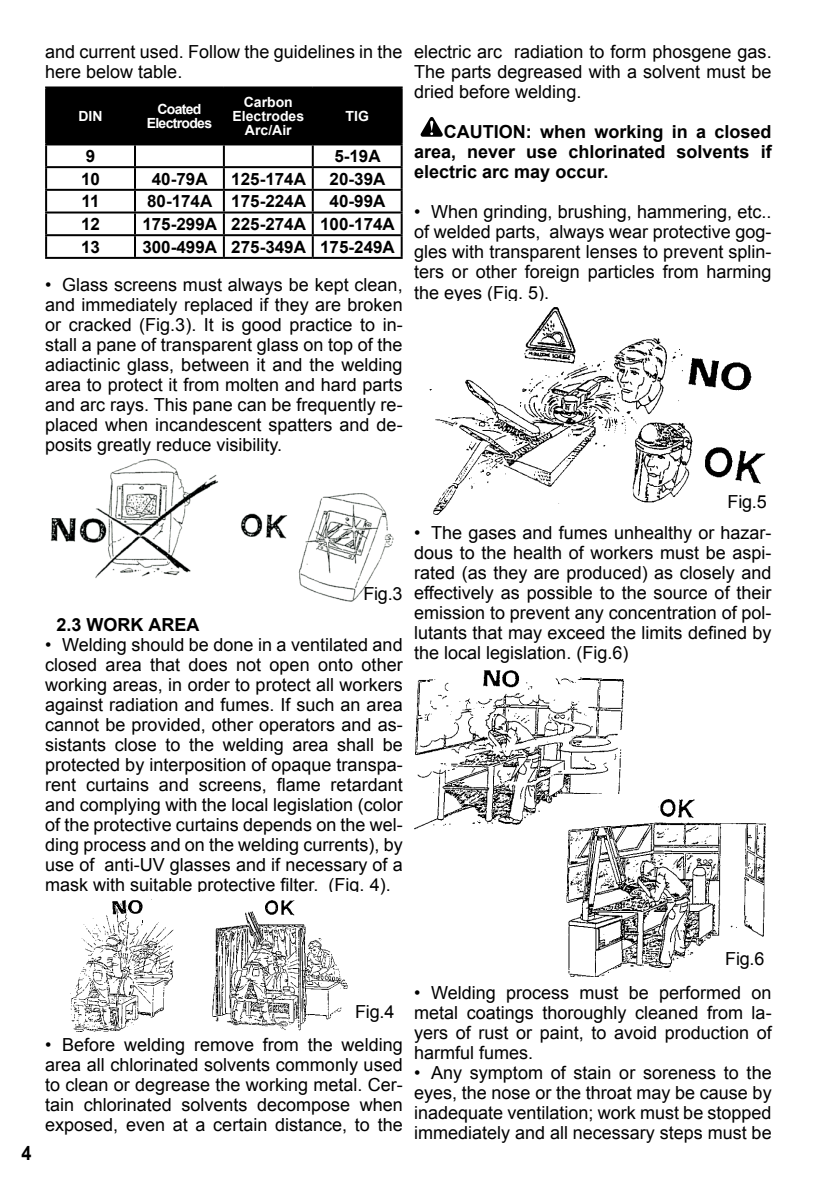
<style>
.page{position:relative;width:840px;height:1191px;background:#fff}
.page>*{position:absolute;margin:0;border:0;box-sizing:border-box;transform-origin:0 0}
.t1{font:700 20px "Arial";color:#000;scale:.9 1}
.t2{font:18px/20px "Arial";color:#000;text-align:justify}
.t3{font:700 18px/20px "Arial";color:#000;text-align:justify}
.t4{font:700 17px "Arial";color:#000}
.t5{font:700 14px/14px "Arial";color:#fff;text-align:center}
.t6{font:700 14px/14px "Arial";letter-spacing:-.05em;color:#fff;text-align:center}
</style>
<div class="page">
<div style="left:47px;top:88px;width:353px;height:55px;background:#000"></div>
<hr style="left:45px;top:86px;width:90px;height:2px;background:#000">
<hr style="left:45px;top:88px;width:2px;height:55px;background:#000">
<hr style="left:135px;top:86px;width:89px;height:2px;background:#000">
<hr style="left:134px;top:88px;width:2px;height:55px;background:#000">
<hr style="left:224px;top:86px;width:88px;height:2px;background:#000">
<hr style="left:223px;top:88px;width:2px;height:55px;background:#000">
<hr style="left:312px;top:86px;width:90px;height:2px;background:#000">
<hr style="left:311px;top:88px;width:2px;height:55px;background:#000">
<hr style="left:400px;top:88px;width:2px;height:55px;background:#000">
<hr style="left:45px;top:143px;width:90px;height:2px;background:#000">
<hr style="left:45px;top:145px;width:2px;height:21px;background:#000">
<hr style="left:135px;top:143px;width:89px;height:2px;background:#000">
<hr style="left:134px;top:145px;width:2px;height:21px;background:#000">
<hr style="left:224px;top:143px;width:88px;height:2px;background:#000">
<hr style="left:223px;top:145px;width:2px;height:21px;background:#000">
<hr style="left:312px;top:143px;width:90px;height:2px;background:#000">
<hr style="left:311px;top:145px;width:2px;height:21px;background:#000">
<hr style="left:400px;top:145px;width:2px;height:21px;background:#000">
<hr style="left:45px;top:166px;width:90px;height:2px;background:#000">
<hr style="left:45px;top:168px;width:2px;height:21px;background:#000">
<hr style="left:135px;top:166px;width:89px;height:2px;background:#000">
<hr style="left:134px;top:168px;width:2px;height:21px;background:#000">
<hr style="left:224px;top:166px;width:88px;height:2px;background:#000">
<hr style="left:223px;top:168px;width:2px;height:21px;background:#000">
<hr style="left:312px;top:166px;width:90px;height:2px;background:#000">
<hr style="left:311px;top:168px;width:2px;height:21px;background:#000">
<hr style="left:400px;top:168px;width:2px;height:21px;background:#000">
<hr style="left:45px;top:189px;width:90px;height:2px;background:#000">
<hr style="left:45px;top:191px;width:2px;height:20px;background:#000">
<hr style="left:135px;top:189px;width:89px;height:2px;background:#000">
<hr style="left:134px;top:191px;width:2px;height:20px;background:#000">
<hr style="left:224px;top:189px;width:88px;height:2px;background:#000">
<hr style="left:223px;top:191px;width:2px;height:20px;background:#000">
<hr style="left:312px;top:189px;width:90px;height:2px;background:#000">
<hr style="left:311px;top:191px;width:2px;height:20px;background:#000">
<hr style="left:400px;top:191px;width:2px;height:20px;background:#000">
<hr style="left:45px;top:211px;width:90px;height:2px;background:#000">
<hr style="left:45px;top:213px;width:2px;height:21px;background:#000">
<hr style="left:135px;top:211px;width:89px;height:2px;background:#000">
<hr style="left:134px;top:213px;width:2px;height:21px;background:#000">
<hr style="left:224px;top:211px;width:88px;height:2px;background:#000">
<hr style="left:223px;top:213px;width:2px;height:21px;background:#000">
<hr style="left:312px;top:211px;width:90px;height:2px;background:#000">
<hr style="left:311px;top:213px;width:2px;height:21px;background:#000">
<hr style="left:400px;top:213px;width:2px;height:21px;background:#000">
<hr style="left:45px;top:234px;width:90px;height:2px;background:#000">
<hr style="left:45px;top:236px;width:2px;height:21px;background:#000">
<hr style="left:135px;top:234px;width:89px;height:2px;background:#000">
<hr style="left:134px;top:236px;width:2px;height:21px;background:#000">
<hr style="left:224px;top:234px;width:88px;height:2px;background:#000">
<hr style="left:223px;top:236px;width:2px;height:21px;background:#000">
<hr style="left:312px;top:234px;width:90px;height:2px;background:#000">
<hr style="left:311px;top:236px;width:2px;height:21px;background:#000">
<hr style="left:400px;top:236px;width:2px;height:21px;background:#000">
<hr style="left:45px;top:257px;width:90px;height:2px;background:#000">
<hr style="left:135px;top:257px;width:89px;height:2px;background:#000">
<hr style="left:224px;top:257px;width:88px;height:2px;background:#000">
<hr style="left:312px;top:257px;width:90px;height:2px;background:#000">
<img style="left:50px;top:459px;width:344px;height:143px">
<img style="left:70px;top:899px;width:278px;height:133px">
<img style="left:429px;top:307px;width:337px;height:208px">
<svg style="left:420px;top:117px;width:22px;height:20px"></svg>
<img style="left:414px;top:670px;width:210px;height:160px">
<img style="left:557px;top:794px;width:209px;height:183px">
<p class="t2" style="left:45px;top:42px;width:359px">and current used. Follow the guidelines in the here below table.</p>
<p class="t5" style="left:78px;top:110px;width:26px">DIN</p>
<p class="t6" style="left:147px;top:103px;width:67px">Coated<br>Electrodes</p>
<p class="t5" style="left:232px;top:96px;width:73px">Carbon<br>Electrodes<br>Arc/Air</p>
<p class="t5" style="left:345px;top:110px;width:25px">TIG</p>
<p class="t4" style="left:86px;top:145px;width:11px">9</p>
<p class="t4" style="left:334px;top:145px;width:48px">5-19A</p>
<p class="t4" style="left:81px;top:167px;width:20px">10</p>
<p class="t4" style="left:152px;top:167px;width:57px">40-79A</p>
<p class="t4" style="left:231px;top:167px;width:76px">125-174A</p>
<p class="t4" style="left:329px;top:167px;width:57px">20-39A</p>
<p class="t4" style="left:81px;top:190px;width:19px">11</p>
<p class="t4" style="left:147px;top:190px;width:160px">80-174A 175-224A</p>
<p class="t4" style="left:329px;top:190px;width:57px">40-99A</p>
<p class="t4" style="left:81px;top:213px;width:20px">12</p>
<p class="t4" style="left:142px;top:213px;width:254px">175-299A 225-274A 100-174A</p>
<p class="t4" style="left:81px;top:235px;width:20px">13</p>
<p class="t4" style="left:142px;top:235px;width:254px">300-499A 275-349A 175-249A</p>
<p class="t2" style="left:45px;top:275px;width:359px">• Glass screens must always be kept clean, and immediately replaced if they are broken or cracked (Fig.3). It is good practice to in&shy;stall a pane of transparent glass on top of the adiactinic glass, between it and the welding area to protect it from molten and hard parts and arc rays. This pane can be frequently re&shy;placed when incandescent spatters and de&shy;posits greatly reduce visibility.</p>
<p class="t2" style="left:414px;top:42px;width:359px">electric arc radiation to form phosgene gas.<br>The parts degreased with a solvent must be dried before welding.</p>
<p class="t3" style="left:414px;top:123px;width:359px;text-indent:30px">CAUTION: when working in a closed area, never use chlorinated solvents if electric arc may occur.</p>
<p class="t2" style="left:414px;top:202px;width:359px">• When grinding, brushing, hammering, etc.. of welded parts, always wear protective gog&shy;gles with transparent lenses to prevent splin&shy;ters or other foreign particles from harming the eyes (Fig. 5).</p>
<p class="t2" style="left:363px;top:584px;width:41px">Fig.3</p>
<p class="t3" style="left:56px;top:615px;width:145px">2.3 WORK AREA</p>
<p class="t2" style="left:45px;top:635px;width:359px">• Welding should be done in a ventilated and closed area that does not open onto other working areas, in order to protect all workers against radiation and fumes. If such an area cannot be provided, other operators and as&shy;sistants close to the welding area shall be protected by interposition of opaque transpa&shy;rent curtains and screens, flame retardant and complying with the local legislation (color of the protective curtains depends on the wel&shy;ding process and on the welding currents), by use of anti-UV glasses and if necessary of a mask with suitable protective filter. (Fig. 4).</p>
<p class="t2" style="left:727px;top:492px;width:41px">Fig.5</p>
<p class="t2" style="left:414px;top:522px;width:359px">• The gases and fumes unhealthy or hazar&shy;dous to the health of workers must be aspi&shy;rated (as they are produced) as closely and effectively as possible to the source of their emission to prevent any concentration of pol&shy;lutants that may exceed the limits defined by the local legislation. (Fig.6)</p>
<p class="t1" style="left:22px;top:1139px;width:13px">4</p>
<p class="t2" style="left:355px;top:1002px;width:41px">Fig.4</p>
<p class="t2" style="left:45px;top:1035px;width:359px">• Before welding remove from the welding area all chlorinated solvents commonly used to clean or degrease the working metal. Cer&shy;tain chlorinated solvents decompose when exposed, even at a certain distance, to the</p>
<p class="t2" style="left:724px;top:949px;width:41px">Fig.6</p>
<p class="t2" style="left:414px;top:982px;width:359px">• Welding process must be performed on metal coatings thoroughly cleaned from la&shy;yers of rust or paint, to avoid production of harmful fumes.</p>
<p class="t2" style="left:414px;top:1062px;width:359px">• Any symptom of stain or soreness to the eyes, the nose or the throat may be cause by inadequate ventilation; work must be stopped immediately and all necessary steps must be</p>
</div>
